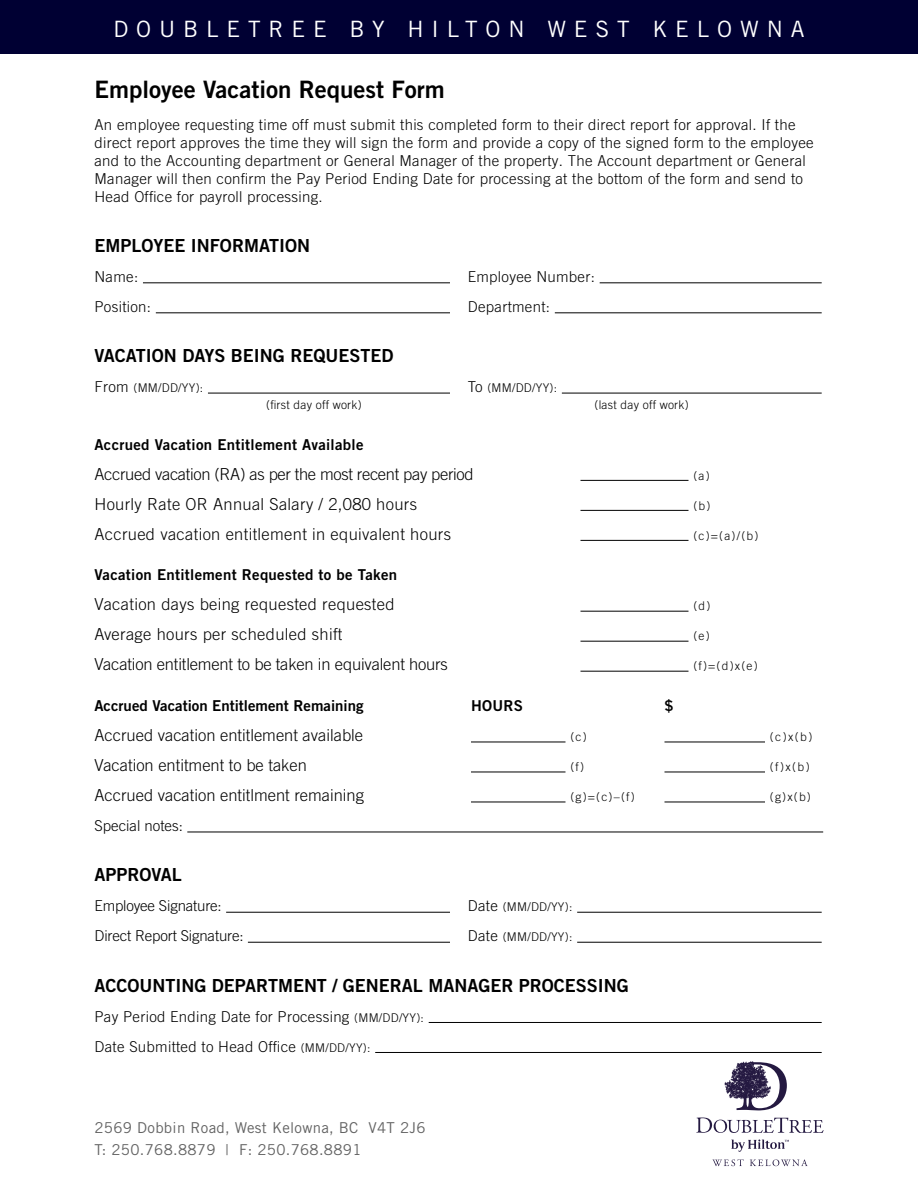
<style>
.page{position:relative;width:918px;height:1188px;background:#fff}
.page>*{position:absolute;margin:0;border:0;box-sizing:border-box;transform-origin:0 0}
.t1{font:24px "Trade Gothic LT Pro Bd 2";color:#000}
.t2{font:22.5px "Trade Gothic LT Pro";letter-spacing:.35em;color:#fff}
.t3{font:18px "Trade Gothic LT Pro Bd 2";color:#000}
.t4{font:300 16.5px "Trade Gothic LT Pro";letter-spacing:.02em;color:#000}
.t5{font:300 16.5px "Trade Gothic LT Pro";color:#000}
.t6{font:300 16.5px "Trade Gothic LT Pro";letter-spacing:-.02em;color:#000}
.t7{font:300 15px/18px "Trade Gothic LT Pro";letter-spacing:.02em;color:#000}
.t8{font:15px "Trade Gothic LT Pro Bd 2";letter-spacing:.02em;color:#000}
.t9{font:15px/22.5px "Trade Gothic LT Pro";letter-spacing:.02em;color:#636363}
.t10{font:300 15px "Trade Gothic LT Pro";letter-spacing:-.01em;color:#000}
.t11{font:15px "Trade Gothic LT Pro Bd 2";color:#000}
.t12{font:300 15px "Trade Gothic LT Pro";color:#000}
.t13{font:300 12px "Trade Gothic LT Pro";letter-spacing:.02em;color:#000}
.s1{font-size:15px}
.s2{font-size:12px}
</style>
<div class="page">
<div style="left:0;top:0;width:918px;height:54px;background:#003"></div>
<svg style="left:696px;top:1061px;width:128px;height:106px"></svg>
<hr style="left:143px;top:282px;width:307px;height:1px;background:#000">
<hr style="left:600px;top:282px;width:222px;height:1px;background:#000">
<hr style="left:156px;top:312px;width:294px;height:1px;background:#000">
<hr style="left:555px;top:312px;width:267px;height:1px;background:#000">
<hr style="left:208px;top:393px;width:242px;height:1px;background:#000">
<hr style="left:562px;top:393px;width:260px;height:1px;background:#000">
<hr style="left:580px;top:480px;width:108px;height:1px;background:#000">
<hr style="left:580px;top:510px;width:108px;height:1px;background:#000">
<hr style="left:580px;top:540px;width:108px;height:1px;background:#000">
<hr style="left:580px;top:611px;width:108px;height:1px;background:#000">
<hr style="left:580px;top:641px;width:108px;height:1px;background:#000">
<hr style="left:580px;top:671px;width:108px;height:1px;background:#000">
<hr style="left:471px;top:742px;width:95px;height:1px;background:#000">
<hr style="left:664px;top:742px;width:101px;height:1px;background:#000">
<hr style="left:471px;top:772px;width:95px;height:1px;background:#000">
<hr style="left:664px;top:772px;width:101px;height:1px;background:#000">
<hr style="left:471px;top:802px;width:95px;height:1px;background:#000">
<hr style="left:664px;top:802px;width:101px;height:1px;background:#000">
<hr style="left:187px;top:832px;width:636px;height:1px;background:#000">
<hr style="left:226px;top:912px;width:224px;height:1px;background:#000">
<hr style="left:577px;top:912px;width:245px;height:1px;background:#000">
<hr style="left:248px;top:942px;width:202px;height:1px;background:#000">
<hr style="left:577px;top:942px;width:245px;height:1px;background:#000">
<hr style="left:429px;top:1022px;width:393px;height:1px;background:#000">
<hr style="left:375px;top:1052px;width:447px;height:1px;background:#000">
<h2 class="t2" style="left:113px;top:15px;width:693px">DOUBLETREE BY HILTON WEST KELOWNA</h2>
<h1 class="t1" style="left:94px;top:75px;width:352px">Employee Vacation Request Form</h1>
<p class="t7" style="left:94px;top:115px;width:721px">An employee requesting time off must submit this completed form to their direct report for approval. If the direct report approves the time they will sign the form and provide a copy of the signed form to the employee and to the Accounting department or General Manager of the property. The Account department or General Manager will then confirm the Pay Period Ending Date for processing at the bottom of the form and send to Head Office for payroll processing.</p>
<p class="t3" style="left:94px;top:234px;width:217px">EMPLOYEE INFORMATION</p>
<p class="t7" style="left:94px;top:268px;width:45px">Name:</p>
<p class="t7" style="left:468px;top:268px;width:129px">Employee Number:</p>
<p class="t7" style="left:94px;top:298px;width:58px">Position:</p>
<p class="t7" style="left:468px;top:298px;width:84px">Department:</p>
<p class="t3" style="left:94px;top:345px;width:300px">VACATION DAYS BEING REQUESTED</p>
<p class="t13" style="left:94px;top:381px;width:110px"><span class="s1">From</span> (MM/DD/YY):</p>
<p class="t13" style="left:468px;top:381px;width:91px"><span class="s1">To</span> (MM/DD/YY):</p>
<p class="t13" style="left:266px;top:397px;width:97px">(first day off work)</p>
<p class="t13" style="left:594px;top:397px;width:96px">(last day off work)</p>
<p class="t8" style="left:94px;top:435px;width:271px">Accrued Vacation Entitlement Available</p>
<p class="t6" style="left:94px;top:464px;width:381px">Accrued vacation (RA) as per the most recent pay period</p>
<p class="t13" style="left:693px;top:468px;width:18px">( a )</p>
<p class="t4" style="left:94px;top:494px;width:324px">Hourly Rate OR Annual Salary / 2,080 hours</p>
<p class="t13" style="left:693px;top:498px;width:19px">( b )</p>
<p class="t4" style="left:94px;top:524px;width:358px">Accrued vacation entitlement in equivalent hours</p>
<p class="t13" style="left:693px;top:528px;width:66px">( c ) = ( a ) / ( b )</p>
<p class="t8" style="left:94px;top:566px;width:304px">Vacation Entitlement Requested to be Taken</p>
<p class="t4" style="left:94px;top:595px;width:302px">Vacation days being requested requested</p>
<p class="t13" style="left:693px;top:599px;width:19px">( d )</p>
<p class="t4" style="left:94px;top:625px;width:250px">Average hours per scheduled shift</p>
<p class="t13" style="left:693px;top:629px;width:18px">( e )</p>
<p class="t5" style="left:94px;top:655px;width:355px">Vacation entitlement to be taken in equivalent hours</p>
<p class="t13" style="left:693px;top:659px;width:66px">( f ) = ( d ) x ( e )</p>
<p class="t11" style="left:94px;top:697px;width:271px">Accrued Vacation Entitlement Remaining</p>
<p class="t8" style="left:471px;top:697px;width:54px">HOURS</p>
<p class="t8" style="left:664px;top:697px;width:11px">$</p>
<p class="t5" style="left:94px;top:726px;width:270px">Accrued vacation entitlement available</p>
<p class="t13" style="left:570px;top:730px;width:18px">( c )</p>
<p class="t13" style="left:770px;top:730px;width:44px">( c ) x ( b )</p>
<p class="t5" style="left:94px;top:756px;width:214px">Vacation entitment to be taken</p>
<p class="t13" style="left:570px;top:760px;width:15px">( f )</p>
<p class="t13" style="left:770px;top:760px;width:41px">( f ) x ( b )</p>
<p class="t5" style="left:94px;top:786px;width:271px">Accrued vacation entitlment remaining</p>
<p class="t13" style="left:570px;top:790px;width:66px">( g ) = ( c ) – ( f )</p>
<p class="t13" style="left:770px;top:790px;width:43px">( g ) x ( b )</p>
<p class="t12" style="left:94px;top:817px;width:90px">Special notes:</p>
<p class="t3" style="left:94px;top:864px;width:89px">APPROVAL</p>
<p class="t10" style="left:94px;top:897px;width:129px">Employee Signature:</p>
<p class="t13" style="left:468px;top:900px;width:106px"><span class="s1">Date</span> (MM/DD/YY):</p>
<p class="t10" style="left:94px;top:927px;width:151px">Direct Report Signature:</p>
<p class="t13" style="left:468px;top:930px;width:106px"><span class="s1">Date</span> (MM/DD/YY):</p>
<p class="t3" style="left:94px;top:974px;width:536px">ACCOUNTING DEPARTMENT / GENERAL MANAGER PROCESSING</p>
<p class="t7" style="left:94px;top:1001px;width:331px;line-height:30px">Pay Period Ending Date for Processing <span class="s2">(MM/DD/YY):<br></span>Date Submitted to Head Office <span class="s2">(MM/DD/YY):</span></p>
<p class="t9" style="left:94px;top:1116px;width:333px">2569 Dobbin Road, West Kelowna, BC V4T 2J6<br>T: 250.768.8879 | F: 250.768.8891</p>
</div>
